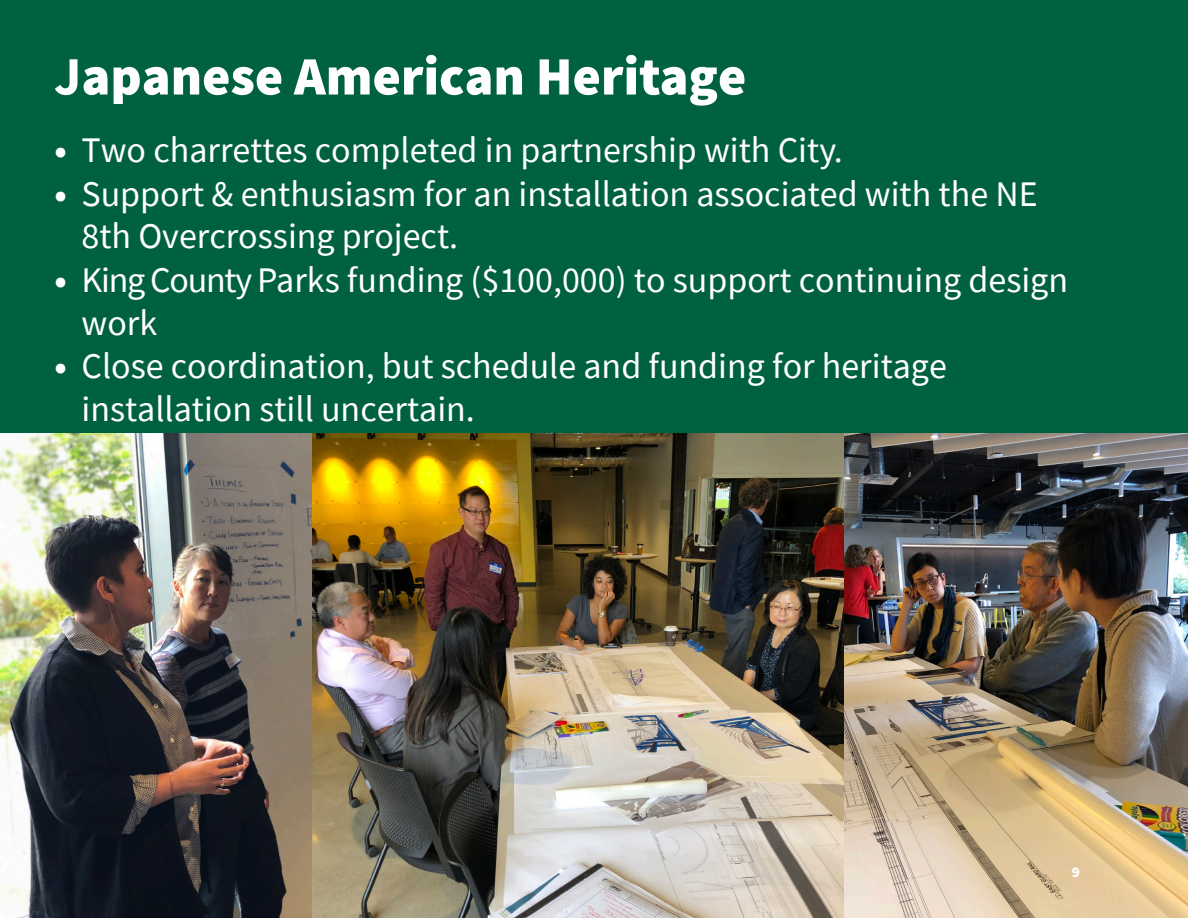
<style>
.page{position:relative;width:1188px;height:918px;background:#006142}
.page>*{position:absolute;margin:0;border:0;box-sizing:border-box;transform-origin:0 0}
.t1{font:900 54px "Source Sans Pro";color:#fff}
.t2{font:36px/42.8px "Source Sans Pro";color:#fff}
.t3{font:900 15px "Source Sans Pro";color:#fff}
.s1{font-weight:700}
</style>
<div class="page">
<img style="left:0;top:433px;width:1188px;height:485px">
<p class="t1" style="left:54px;top:39px;width:694px"><span class="s1">J</span>apanese American Heritage</p>
<p class="t2" style="left:55px;top:129px;width:790px"><span class="s1">•</span> Two charrettes completed in partnership with City.</p>
<p class="t2" style="left:82px;top:172px;width:958px;text-indent:-27px"><span class="s1">•</span> Support &amp; enthusiasm for an installation associated with the NE<br>8th Overcrossing project.</p>
<p class="t2" style="left:82px;top:258px;width:988px;line-height:43.2px;text-indent:-27px"><span class="s1">•</span> King County Parks funding ($100,000) to support continuing design work</p>
<p class="t2" style="left:82px;top:345px;width:867px;text-indent:-27px"><span class="s1">•</span> Close coordination, but schedule and funding for heritage installation still uncertain.</p>
<p class="t3" style="left:1072px;top:861px;width:10px">9</p>
</div>
